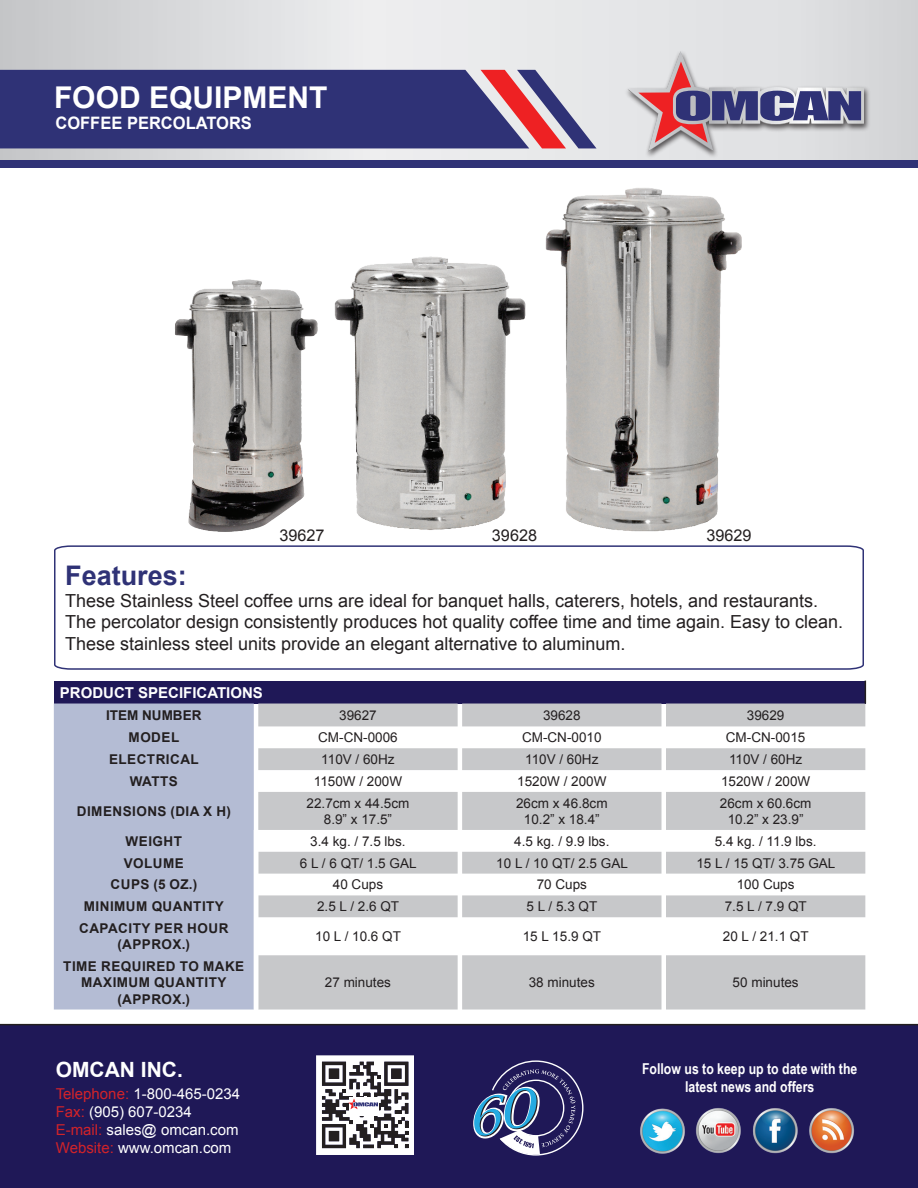
<style>
.page{position:relative;width:918px;height:1188px;background:#fff}
.page>*{position:absolute;margin:0;border:0;box-sizing:border-box;transform-origin:0 0}
.t1{font:700 30px "Arial";color:#fff}
.t2{font:700 27px "Arial";color:#2f3276}
.t3{font:700 21px "Arial";color:#fff}
.t4{font:18px/21.6px "Arial";color:#231f20}
.t5{font:700 17.1px "Arial";color:#fff;scale:.96 1}
.t6{font:16.2px "Arial";color:#231f20}
.t7{font:15px "Arial";color:#fff}
.t8{font:700 15px/18px "Arial Narrow";color:#fff;text-align:center}
.t9{font:700 15px "Arial";color:#fff}
.t10{font:13.5px/16.2px "Arial";color:#231f20;text-align:center}
.t11{font:700 13.5px/16.2px "Arial";letter-spacing:.035em;color:#231f20;text-align:center}
.t12{font:700 13.5px "Arial";color:#231f20}
.s1{color:#d1232a}
</style>
<div class="page">
<svg style="left:0;top:0;width:918px;height:160px;background:#dddee0"></svg>
<svg style="left:0;top:70px;width:597px;height:78px;background:#48437d"></svg>
<div style="left:0;top:160px;width:918px;height:7px;background:#2f3276"></div>
<svg style="left:54px;top:545px;width:810px;height:125px"></svg>
<div style="left:0;top:1024px;width:918px;height:164px;background:#1f1857"></div>
<img style="left:638px;top:1097px;width:238px;height:66px">
<svg style="left:473px;top:1060px;width:110px;height:96px;background:#464b7d"></svg>
<svg style="left:316px;top:1055px;width:98px;height:100px"></svg>
<div style="left:54px;top:681px;width:811px;height:23px;background:#1f1857"></div>
<div style="left:54px;top:704px;width:200px;height:306px;background:#b4bcd4"></div>
<svg style="left:258px;top:704px;width:607px;height:306px;fill:#c7c8ca"></svg>
<svg style="left:865px;top:681px;width:1px;height:23px"></svg>
<div style="left:624px;top:49px;width:247px;height:110px;background:#231f20;opacity:.75"></div>
<svg style="left:628px;top:51px;width:236px;height:101px;background:#b8aebb"></svg>
<img style="left:175px;top:279px;width:143px;height:253px">
<img style="left:334px;top:256px;width:192px;height:274px">
<img style="left:545px;top:188px;width:197px;height:344px">
<p class="t1" style="left:54px;top:77px;width:275px">FOOD EQUIPMENT</p>
<p class="t5" style="left:56px;top:111px;width:206px">COFFEE PERCOLATORS</p>
<p class="t6" style="left:279px;top:524px;width:47px">39627</p>
<p class="t6" style="left:492px;top:524px;width:47px">39628</p>
<p class="t6" style="left:706px;top:524px;width:47px">39629</p>
<p class="t2" style="left:65px;top:556px;width:123px">Features:</p>
<p class="t4" style="left:65px;top:589px;width:780px">These Stainless Steel coffee urns are ideal for banquet halls, caterers, hotels, and restaurants.<br>The percolator design consistently produces hot quality coffee time and time again. Easy to clean.<br>These stainless steel units provide an elegant alternative to aluminum.</p>
<p class="t9" style="left:60px;top:682px;width:205px">PRODUCT SPECIFICATIONS</p>
<p class="t12" style="left:106px;top:706px;width:97px">ITEM NUMBER</p>
<p class="t10" style="left:339px;top:707px;width:39px">39627</p>
<p class="t10" style="left:543px;top:707px;width:39px">39628</p>
<p class="t10" style="left:747px;top:707px;width:39px">39629</p>
<p class="t11" style="left:129px;top:730px;width:52px">MODEL</p>
<p class="t10" style="left:318px;top:729px;width:81px">CM-CN-0006</p>
<p class="t10" style="left:522px;top:729px;width:81px">CM-CN-0010</p>
<p class="t10" style="left:726px;top:729px;width:81px">CM-CN-0015</p>
<p class="t11" style="left:109px;top:751px;width:91px">ELECTRICAL</p>
<p class="t10" style="left:321px;top:751px;width:75px">110V / 60Hz</p>
<p class="t10" style="left:525px;top:751px;width:75px">110V / 60Hz</p>
<p class="t10" style="left:729px;top:751px;width:75px">110V / 60Hz</p>
<p class="t11" style="left:130px;top:773px;width:50px">WATTS</p>
<p class="t10" style="left:314px;top:773px;width:90px">1150W / 200W</p>
<p class="t10" style="left:517px;top:773px;width:91px">1520W / 200W</p>
<p class="t10" style="left:721px;top:773px;width:91px">1520W / 200W</p>
<p class="t11" style="left:77px;top:803px;width:156px">DIMENSIONS (DIA X H)</p>
<p class="t10" style="left:307px;top:795px;width:104px">22.7cm x 44.5cm<br>8.9” x 17.5”</p>
<p class="t10" style="left:516px;top:795px;width:93px">26cm x 46.8cm<br>10.2” x 18.4”</p>
<p class="t10" style="left:720px;top:795px;width:93px">26cm x 60.6cm<br>10.2” x 23.9”</p>
<p class="t11" style="left:126px;top:833px;width:58px">WEIGHT</p>
<p class="t10" style="left:310px;top:833px;width:97px">3.4 kg. / 7.5 lbs.</p>
<p class="t10" style="left:514px;top:833px;width:97px">4.5 kg. / 9.9 lbs.</p>
<p class="t10" style="left:715px;top:833px;width:103px">5.4 kg. / 11.9 lbs.</p>
<p class="t11" style="left:124px;top:855px;width:62px">VOLUME</p>
<p class="t10" style="left:300px;top:855px;width:118px">6 L / 6 QT/ 1.5 GAL</p>
<p class="t10" style="left:496px;top:855px;width:133px">10 L / 10 QT/ 2.5 GAL</p>
<p class="t10" style="left:696px;top:855px;width:141px">15 L / 15 QT/ 3.75 GAL</p>
<p class="t11" style="left:111px;top:877px;width:88px">CUPS (5 OZ.)</p>
<p class="t10" style="left:333px;top:877px;width:52px">40 Cups</p>
<p class="t10" style="left:537px;top:877px;width:52px">70 Cups</p>
<p class="t10" style="left:737px;top:877px;width:59px">100 Cups</p>
<p class="t11" style="left:84px;top:899px;width:142px">MINIMUM QUANTITY</p>
<p class="t10" style="left:317px;top:898px;width:84px">2.5 L / 2.6 QT</p>
<p class="t10" style="left:527px;top:898px;width:72px">5 L / 5.3 QT</p>
<p class="t10" style="left:725px;top:898px;width:84px">7.5 L / 7.9 QT</p>
<p class="t11" style="left:79px;top:920px;width:151px">CAPACITY PER HOUR (APPROX.)</p>
<p class="t10" style="left:315px;top:928px;width:87px">10 L / 10.6 QT</p>
<p class="t10" style="left:523px;top:928px;width:80px">15 L 15.9 QT</p>
<p class="t10" style="left:723px;top:928px;width:87px">20 L / 21.1 QT</p>
<p class="t11" style="left:63px;top:958px;width:183px">TIME REQUIRED TO MAKE<br>MAXIMUM QUANTITY (APPROX.)</p>
<p class="t10" style="left:325px;top:974px;width:68px">27 minutes</p>
<p class="t10" style="left:529px;top:974px;width:68px">38 minutes</p>
<p class="t10" style="left:733px;top:974px;width:68px">50 minutes</p>
<p class="t3" style="left:56px;top:1042px;width:129px">OMCAN INC.</p>
<p class="t7" style="left:56px;top:1084px;width:186px"><span class="s1">Telephone:</span> 1-800-465-0234</p>
<p class="t7" style="left:56px;top:1102px;width:137px"><span class="s1">Fax:</span> (905) 607-0234</p>
<p class="t7" style="left:56px;top:1120px;width:184px"><span class="s1">E-mail:</span> sales@ omcan.com</p>
<p class="t7" style="left:56px;top:1138px;width:177px"><span class="s1">Website:</span> www.omcan.com</p>
<p class="t3" style="left:56px;top:1055px;width:129px">OMCAN INC.</p>
<p class="t8" style="left:642px;top:1059px;width:217px">Follow us to keep up to date with the latest news and offers</p>
</div>
